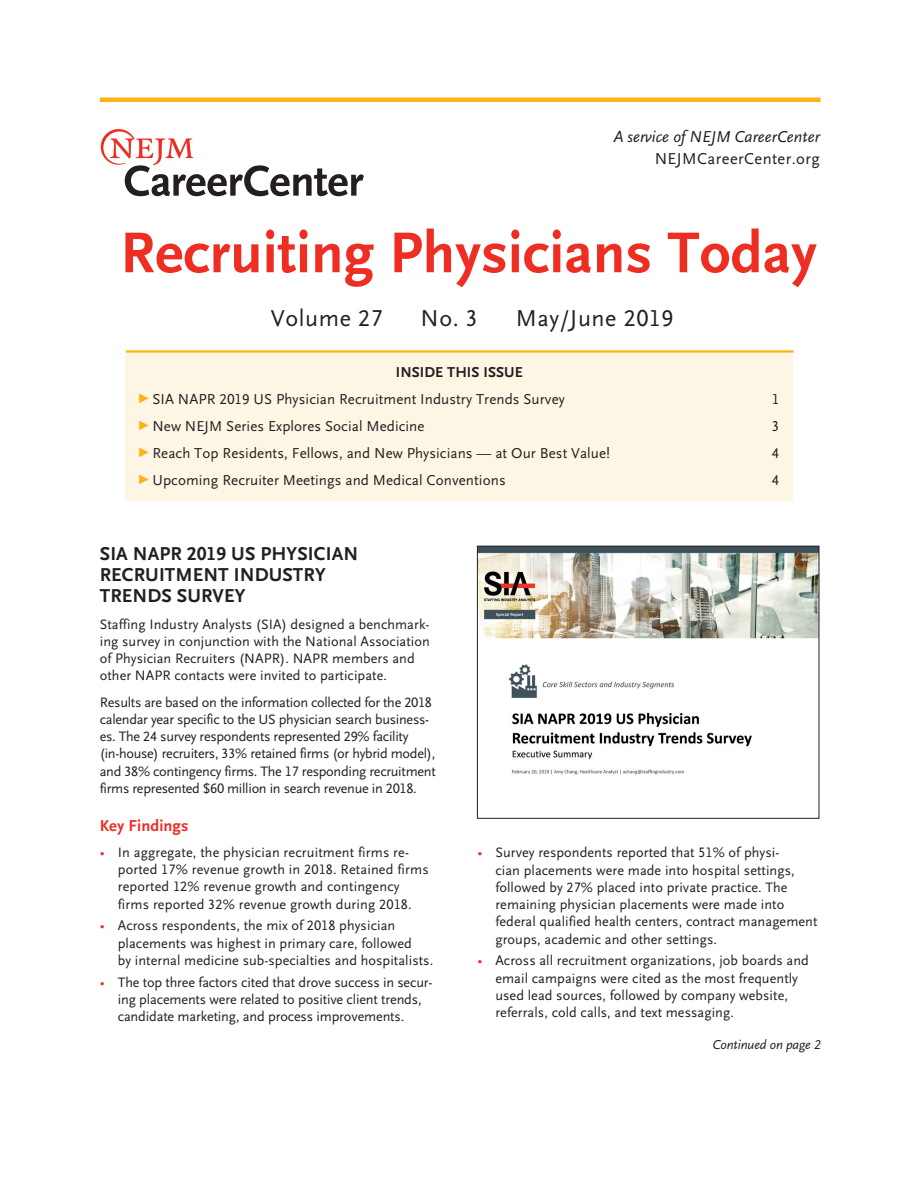
<style>
.page{position:relative;width:918px;height:1188px;background:#fff}
.page>*{position:absolute;margin:0;border:0;box-sizing:border-box;transform-origin:0 0}
.t1{font:700 60px "OTNEJM Scala Sans OSF";color:#ee2e22}
.t2{font:24px "OTNEJM Scala Sans LF";letter-spacing:.025em;color:#231f20}
.t3{font:700 19.5px/21px "OTNEJM Scala Sans LF";letter-spacing:.005em;color:#231f20}
.t4{font:italic 16.5px "OTNEJM Scala Sans LF";color:#231f20}
.t5{font:16.5px "OTNEJM Scala Sans LF";letter-spacing:.025em;color:#231f20}
.t6{font:700 16.5px "OTNEJM Scala Sans LF";letter-spacing:.005em;color:#ee2e22}
.t7{font:15px "OTNEJM Scala Sans LF";letter-spacing:.005em;color:#231f20}
.TOC_H1{font:700 15px "OTNEJM Scala Sans LF";letter-spacing:.005em;color:#231f20}
.TXT{font:14.25px/17.2px "OTNEJM Scala Sans LF";letter-spacing:.005em;color:#231f20}
.TXT-2{font:14.25px/17.2px "OTNEJM Scala Sans LF";letter-spacing:-.02em;color:#231f20}
.CONT_ON{font:italic 13.5px "OTNEJM Scala Sans LF";letter-spacing:-.01em;color:#231f20}
.s1{color:#ee2e22}
</style>
<div class="page">
<svg style="left:100px;top:129px;width:264px;height:67px"></svg>
<hr style="left:100px;top:98px;width:721px;height:4px;background:#fbb416">
<div style="left:126px;top:352px;width:667px;height:149px;background:#fef6e5"></div>
<hr style="left:126px;top:350px;width:668px;height:3px;background:#fbb416">
<img style="left:479px;top:548px;width:338px;height:227px">
<div style="left:477px;top:546px;width:342px;height:273px;border:1px solid #231f20"></div>
<p class="t4" style="left:614px;top:127px;width:208px">A service of NEJM CareerCenter</p>
<p class="t5" style="left:655px;top:150px;width:167px">NEJMCareerCenter.org</p>
<h1 class="t1" style="left:120px;top:220px;width:698px">Recruiting Physicians Today</h1>
<h2 class="t2" style="left:271px;top:305px;width:113px">Volume 27</h2>
<h2 class="t2" style="left:421px;top:305px;width:59px">No. 3</h2>
<h2 class="t2" style="left:516px;top:305px;width:159px">May/June 2019</h2>
<p class="TOC_H1" style="left:396px;top:364px;width:129px">INSIDE THIS ISSUE</p>
<p class="t7" style="left:139px;top:391px;width:427px"><sup>▶</sup> SIA NAPR 2019 US Physician Recruitment Industry Trends Survey</p>
<p class="t7" style="left:772px;top:391px;width:9px">1</p>
<p class="t7" style="left:139px;top:418px;width:287px"><sup>▶</sup> New NEJM Series Explores Social Medicine</p>
<p class="t7" style="left:772px;top:418px;width:9px">3</p>
<p class="t7" style="left:139px;top:445px;width:472px"><sup>▶</sup> Reach Top Residents, Fellows, and New Physicians — at Our Best Value!</p>
<p class="t7" style="left:772px;top:445px;width:9px">4</p>
<p class="t7" style="left:139px;top:472px;width:368px"><sup>▶</sup> Upcoming Recruiter Meetings and Medical Conventions</p>
<p class="t7" style="left:772px;top:472px;width:9px">4</p>
<h1 class="t3" style="left:100px;top:544px;width:260px">SIA NAPR 2019 US PHYSICIAN<br>RECRUITMENT INDUSTRY<br>TRENDS SURVEY</h1>
<p class="TXT" style="left:100px;top:616px;width:332px">Staffing Industry Analysts (SIA) designed a benchmark&shy;ing survey in conjunction with the National Association of Physician Recruiters (NAPR). NAPR members and other NAPR contacts were invited to participate.</p>
<p class="TXT-2" style="left:100px;top:694px;width:337px">Results are based on the information collected for the 2018 calendar year specific to the US physician search business&shy;es. The 24 survey respondents represented 29% facility (in-house) recruiters, 33% retained firms (or hybrid model), and 38% contingency firms. The 17 responding recruitment firms represented $60 million in search revenue in 2018.</p>
<h2 class="t6" style="left:100px;top:816px;width:90px">Key Findings</h2>
<p class="TXT" style="left:118px;top:844px;width:312px;text-indent:-18px"><span class="s1">•</span> In aggregate, the physician recruitment firms re&shy;ported 17% revenue growth in 2018. Retained firms reported 12% revenue growth and contingency firms reported 32% revenue growth during 2018.</p>
<p class="TXT" style="left:118px;top:917px;width:317px;text-indent:-18px"><span class="s1">•</span> Across respondents, the mix of 2018 physician placements was highest in primary care, followed<br>by internal medicine sub-specialties and hospitalists.</p>
<p class="TXT" style="left:118px;top:974px;width:316px;text-indent:-18px"><span class="s1">•</span> The top three factors cited that drove success in secur&shy;ing placements were related to positive client trends, candidate marketing, and process improvements.</p>
<p class="TXT" style="left:495px;top:844px;width:324px;text-indent:-18px"><span class="s1">•</span> Survey respondents reported that 51% of physi-<br>cian placements were made into hospital settings, followed by 27% placed into private practice. The remaining physician placements were made into federal qualified health centers, contract management groups, academic and other settings.</p>
<p class="TXT" style="left:495px;top:952px;width:315px;text-indent:-18px"><span class="s1">•</span> Across all recruitment organizations, job boards and email campaigns were cited as the most frequently used lead sources, followed by company website, referrals, cold calls, and text messaging.</p>
<p class="CONT_ON" style="left:712px;top:1037px;width:110px">Continued on page 2</p>
</div>
